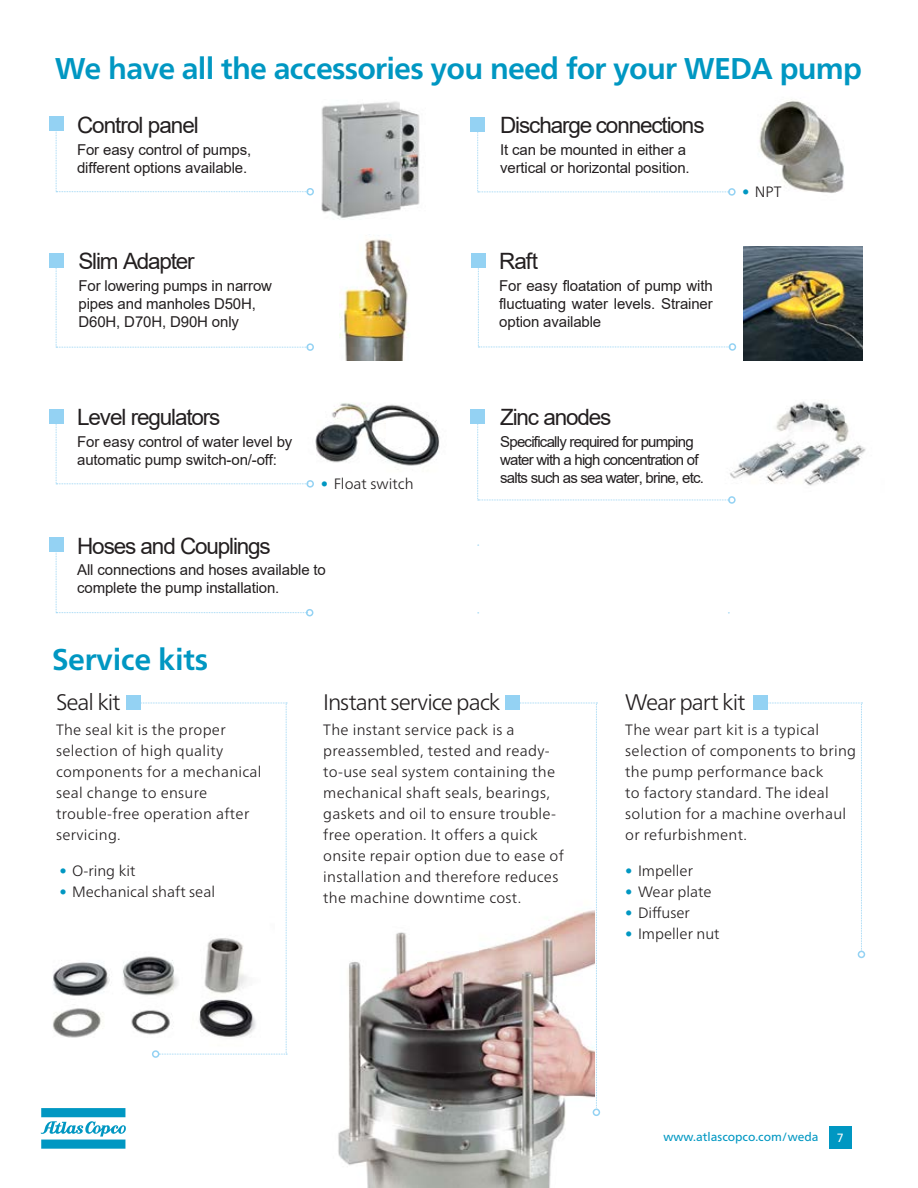
<style>
.page{position:relative;width:918px;height:1188px;background:#fff}
.page>*{position:absolute;margin:0;border:0;box-sizing:border-box;transform-origin:0 0}
.t1{font:700 30px "Neue Frutiger World";letter-spacing:-.025em;color:#0097c2}
.t2{font:22.5px "Arial";letter-spacing:-.05em;color:#231f20}
.t3{font:300 22.5px "Neue Frutiger World";letter-spacing:-.05em;color:#231f20}
.t4{font:300 15px/21px "Neue Frutiger World";letter-spacing:.02em;color:#231f20}
.t5{font:15px/18px "Arial";letter-spacing:-.01em;color:#231f20}
.t6{font:15px/18px "Arial";letter-spacing:-.05em;color:#231f20}
.t7{font:300 15px "Neue Frutiger World";color:#231f20}
.t8{font:12px "Neue Frutiger World";color:#0097c2}
.t9{font:12px "Neue Frutiger World";color:#fff}
.s1{color:#0097c2}
</style>
<div class="page">
<img style="left:338px;top:932px;width:257px;height:256px">
<img style="left:53px;top:959px;width:107px;height:99px">
<svg style="left:134px;top:703px;width:153px;height:352px"></svg>
<div style="left:126px;top:695px;width:15px;height:15px;background:#94d2f3"></div>
<div style="left:152px;top:1050px;width:7px;height:8px;border:2px solid #94d2f3;border-radius:50%"></div>
<svg style="left:512px;top:703px;width:85px;height:407px"></svg>
<div style="left:505px;top:695px;width:15px;height:15px;background:#94d2f3"></div>
<div style="left:593px;top:1109px;width:7px;height:7px;border:2px solid #94d2f3;border-radius:50%"></div>
<svg style="left:768px;top:703px;width:94px;height:249px"></svg>
<div style="left:753px;top:695px;width:15px;height:15px;background:#94d2f3"></div>
<div style="left:858px;top:951px;width:7px;height:7px;border:2px solid #94d2f3;border-radius:50%"></div>
<img style="left:759px;top:99px;width:85px;height:94px">
<svg style="left:477px;top:132px;width:253px;height:61px"></svg>
<div style="left:470px;top:117px;width:15px;height:15px;background:#94d2f3"></div>
<div style="left:728px;top:188px;width:8px;height:8px;border:2px solid #94d2f3;border-radius:50%"></div>
<img style="left:321px;top:101px;width:99px;height:118px">
<svg style="left:56px;top:131px;width:250px;height:61px"></svg>
<div style="left:49px;top:116px;width:15px;height:15px;background:#94d2f3"></div>
<div style="left:306px;top:188px;width:8px;height:7px;border:2px solid #94d2f3;border-radius:50%"></div>
<img style="left:730px;top:401px;width:136px;height:85px">
<svg style="left:477px;top:424px;width:253px;height:77px"></svg>
<div style="left:470px;top:409px;width:15px;height:15px;background:#94d2f3"></div>
<div style="left:728px;top:496px;width:8px;height:8px;border:2px solid #94d2f3;border-radius:50%"></div>
<svg style="left:56px;top:552px;width:252px;height:61px"></svg>
<div style="left:49px;top:537px;width:15px;height:15px;background:#94d2f3"></div>
<div style="left:306px;top:609px;width:7px;height:7px;border:2px solid #94d2f3;border-radius:50%"></div>
<img style="left:312px;top:403px;width:128px;height:79px">
<svg style="left:56px;top:424px;width:250px;height:60px"></svg>
<div style="left:49px;top:409px;width:15px;height:15px;background:#94d2f3"></div>
<div style="left:306px;top:480px;width:8px;height:8px;border:2px solid #94d2f3;border-radius:50%"></div>
<img style="left:743px;top:247px;width:119px;height:114px">
<svg style="left:478px;top:268px;width:252px;height:80px"></svg>
<div style="left:471px;top:253px;width:15px;height:15px;background:#94d2f3"></div>
<div style="left:729px;top:343px;width:7px;height:8px;border:2px solid #94d2f3;border-radius:50%"></div>
<svg style="left:56px;top:268px;width:250px;height:80px"></svg>
<div style="left:49px;top:253px;width:15px;height:15px;background:#94d2f3"></div>
<div style="left:306px;top:343px;width:8px;height:8px;border:2px solid #94d2f3;border-radius:50%"></div>
<img style="left:340px;top:234px;width:69px;height:126px">
<svg style="left:41px;top:1108px;width:85px;height:41px"></svg>
<div style="left:829px;top:1126px;width:23px;height:23px;background:#0097c2"></div>
<h1 class="t1" style="left:55px;top:42px;width:809px">We have all the accessories you need for your WEDA pump</h1>
<h2 class="t2" style="left:77px;top:110px;width:123px">Control panel</h2>
<p class="t5" style="left:77px;top:140px;width:176px">For easy control of pumps, different options available.</p>
<h2 class="t2" style="left:79px;top:246px;width:118px">Slim Adapter</h2>
<p class="t5" style="left:79px;top:277px;width:195px">For lowering pumps in narrow pipes and manholes D50H,<br>D60H, D70H, D90H only</p>
<h2 class="t2" style="left:77px;top:402px;width:145px">Level regulators</h2>
<p class="t5" style="left:77px;top:433px;width:217px">For easy control of water level by automatic pump switch-on/-off:</p>
<p class="t7" style="left:321px;top:472px;width:94px"><span class="s1">•</span> Float switch</p>
<h2 class="t2" style="left:77px;top:530px;width:195px">Hoses and Couplings</h2>
<p class="t5" style="left:77px;top:561px;width:250px">All connections and hoses available to complete the pump installation.</p>
<h2 class="t2" style="left:500px;top:110px;width:206px">Discharge connections</h2>
<p class="t5" style="left:500px;top:141px;width:191px">It can be mounted in either a vertical or horizontal position.</p>
<h2 class="t2" style="left:499px;top:246px;width:40px">Raft</h2>
<p class="t5" style="left:499px;top:276px;width:215px;text-align:justify">For easy floatation of pump with fluctuating water levels. Strainer option available</p>
<p class="t4" style="left:742px;top:182px;width:41px"><span class="s1">•</span> NPT</p>
<h2 class="t2" style="left:500px;top:402px;width:113px">Zinc anodes</h2>
<p class="t6" style="left:500px;top:433px;width:205px">Specifically required for pumping water with a high concentration of salts such as sea water, brine, etc.</p>
<h1 class="t1" style="left:52px;top:634px;width:158px">Service kits</h1>
<h2 class="t3" style="left:56px;top:684px;width:66px">Seal kit</h2>
<p class="t4" style="left:56px;top:720px;width:207px">The seal kit is the proper selection of high quality components for a mechanical seal change to ensure trouble-free operation after servicing.</p>
<p class="t4" style="left:59px;top:860px;width:78px"><span class="s1">•</span> O-ring kit</p>
<p class="t7" style="left:59px;top:880px;width:157px"><span class="s1">•</span> Mechanical shaft seal</p>
<h2 class="t3" style="left:323px;top:684px;width:179px">Instant service pack</h2>
<p class="t4" style="left:323px;top:720px;width:242px">The instant service pack is a preassembled, tested and ready&shy;to-use seal system containing the mechanical shaft seals, bearings, gaskets and oil to ensure trouble&shy;free operation. It offers a quick onsite repair option due to ease of installation and therefore reduces the machine downtime cost.</p>
<h2 class="t3" style="left:625px;top:684px;width:122px">Wear part kit</h2>
<p class="t4" style="left:625px;top:720px;width:232px">The wear part kit is a typical selection of components to bring the pump performance back<br>to factory standard. The ideal solution for a machine overhaul or refurbishment.</p>
<p class="t7" style="left:625px;top:859px;width:69px"><span class="s1">•</span> Impeller</p>
<p class="t7" style="left:625px;top:880px;width:88px"><span class="s1">•</span> Wear plate</p>
<p class="t4" style="left:625px;top:902px;width:66px"><span class="s1">•</span> Diffuser</p>
<p class="t7" style="left:625px;top:922px;width:96px"><span class="s1">•</span> Impeller nut</p>
<p class="t8" style="left:664px;top:1128px;width:156px">www.atlascopco.com/weda</p>
<p class="t9" style="left:837px;top:1128px;width:8px">7</p>
</div>
